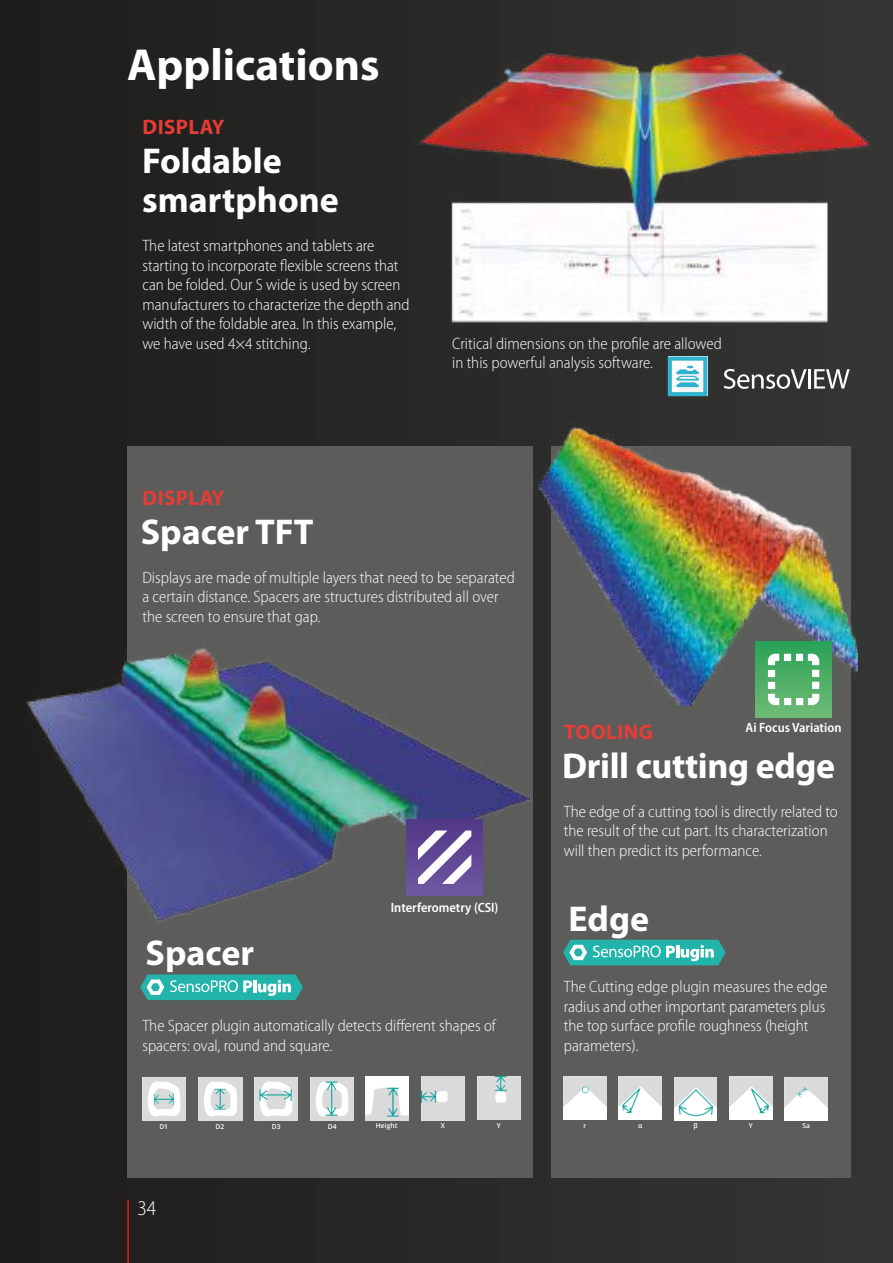
<style>
.page{position:relative;width:893px;height:1263px;background:#fff}
.page>*{position:absolute;margin:0;border:0;box-sizing:border-box;transform-origin:0 0}
.t1{font:700 45px "Myriad Pro";color:#fff}
.t2{font:700 36px/39px "Myriad Pro";color:#fff}
.t3{font:700 21px "Myriad Pro";letter-spacing:.02em;color:#e73c35}
.t4{font:300 semi-condensed 21px "Myriad Pro";color:#fff}
.t5{font:300 semi-condensed 16.5px/19.5px "Myriad Pro";color:#fff}
.t6{font:600 semi-condensed 13.5px "Myriad Pro";color:#fff}
.t7{font:600 6.75px "Open Sans";color:#fff}
.t8{font:600 6.6px "Open Sans";color:#fff}
</style>
<div class="page">
<div style="left:0;top:0;width:893px;height:1263px;background:linear-gradient(to right,#1c1c1b,#363535)"></div>
<hr style="left:127px;top:1199px;width:2px;height:64px;background:#e41f25">
<div style="left:128px;top:446px;width:405px;height:732px;background:#5c5c5b"></div>
<div style="left:551px;top:446px;width:299px;height:732px;background:#5c5c5b"></div>
<svg style="left:140px;top:974px;width:163px;height:26px;background:#4dbab4"></svg>
<img style="left:17px;top:642px;width:525px;height:290px">
<div style="left:407px;top:819px;width:76px;height:76px;background:linear-gradient(to bottom,#543989,#6f58a2)"></div>
<svg style="left:418px;top:830px;width:53px;height:54px;background:#9e8fbe"></svg>
<img style="left:142px;top:1077px;width:44px;height:44px">
<img style="left:199px;top:1077px;width:43px;height:44px">
<img style="left:254px;top:1077px;width:44px;height:44px">
<img style="left:310px;top:1077px;width:43px;height:44px">
<img style="left:365px;top:1077px;width:44px;height:43px">
<img style="left:477px;top:1076px;width:44px;height:43px">
<img style="left:421px;top:1077px;width:43px;height:43px">
<img style="left:531px;top:421px;width:327px;height:284px">
<svg style="left:563px;top:940px;width:163px;height:25px;background:#4dbdb6"></svg>
<img style="left:564px;top:1077px;width:42px;height:42px">
<img style="left:619px;top:1077px;width:42px;height:42px">
<img style="left:674px;top:1077px;width:43px;height:43px">
<img style="left:730px;top:1077px;width:42px;height:42px">
<img style="left:785px;top:1077px;width:42px;height:43px">
<svg style="left:755px;top:641px;width:77px;height:76px;background:#4cae66"></svg>
<svg style="left:768px;top:654px;width:51px;height:51px;background:#84c694"></svg>
<img style="left:414px;top:38px;width:456px;height:312px">
<svg style="left:668px;top:357px;width:39px;height:39px"></svg>
<svg style="left:724px;top:369px;width:126px;height:20px"></svg>
<div style="left:881px;top:25px;width:12px;height:316px;background:#353534"></div>
<h1 class="t1" style="left:127px;top:36px;width:254px">Applications</h1>
<p class="t3" style="left:143px;top:114px;width:83px">DISPLAY</p>
<h2 class="t2" style="left:142px;top:141px;width:198px">Foldable smartphone</h2>
<p class="t5" style="left:142px;top:236px;width:269px">The latest smartphones and tablets are starting to incorporate flexible screens that can be folded. Our S wide is used by screen manufacturers to characterize the depth and width of the foldable area. In this example, we have used 4×4 stitching.</p>
<p class="t5" style="left:452px;top:333px;width:271px">Critical dimensions on the profile are allowed in this powerful analysis software.</p>
<p class="t3" style="left:143px;top:484px;width:83px">DISPLAY</p>
<h2 class="t2" style="left:141px;top:511px;width:174px">Spacer TFT</h2>
<p class="t5" style="left:142px;top:567px;width:374px">Displays are made of multiple layers that need to be separated a certain distance. Spacers are structures distributed all over the screen to ensure that gap.</p>
<h2 class="t2" style="left:146px;top:932px;width:110px">Spacer</h2>
<p class="t6" style="left:391px;top:899px;width:109px">Interferometry (CSI)</p>
<p class="t5" style="left:142px;top:1016px;width:355px">The Spacer plugin automatically detects different shapes of spacers: oval, round and square.</p>
<p class="t7" style="left:159px;top:1121px;width:10px">D1</p>
<p class="t7" style="left:216px;top:1121px;width:10px">D2</p>
<p class="t7" style="left:272px;top:1121px;width:10px">D3</p>
<p class="t7" style="left:328px;top:1121px;width:10px">D4</p>
<p class="t7" style="left:376px;top:1121px;width:23px">Height</p>
<p class="t7" style="left:441px;top:1121px;width:6px">X</p>
<p class="t7" style="left:497px;top:1121px;width:5px">Y</p>
<p class="t4" style="left:137px;top:1196px;width:20px">34</p>
<p class="t3" style="left:564px;top:718px;width:91px">TOOLING</p>
<p class="t6" style="left:746px;top:718px;width:97px">Ai Focus Variation</p>
<h2 class="t2" style="left:562px;top:745px;width:275px">Drill cutting edge</h2>
<p class="t5" style="left:564px;top:801px;width:275px">The edge of a cutting tool is directly related to the result of the cut part. Its characterization will then predict its performance.</p>
<h2 class="t2" style="left:568px;top:898px;width:82px">Edge</h2>
<p class="t5" style="left:564px;top:977px;width:265px">The Cutting edge plugin measures the edge radius and other important parameters plus the top surface profile roughness (height parameters).</p>
<p class="t8" style="left:583px;top:1121px;width:4px">r</p>
<p class="t8" style="left:638px;top:1121px;width:6px">α</p>
<p class="t8" style="left:693px;top:1121px;width:6px">β</p>
<p class="t8" style="left:749px;top:1121px;width:5px">Υ</p>
<p class="t8" style="left:802px;top:1121px;width:9px">Sa</p>
</div>
